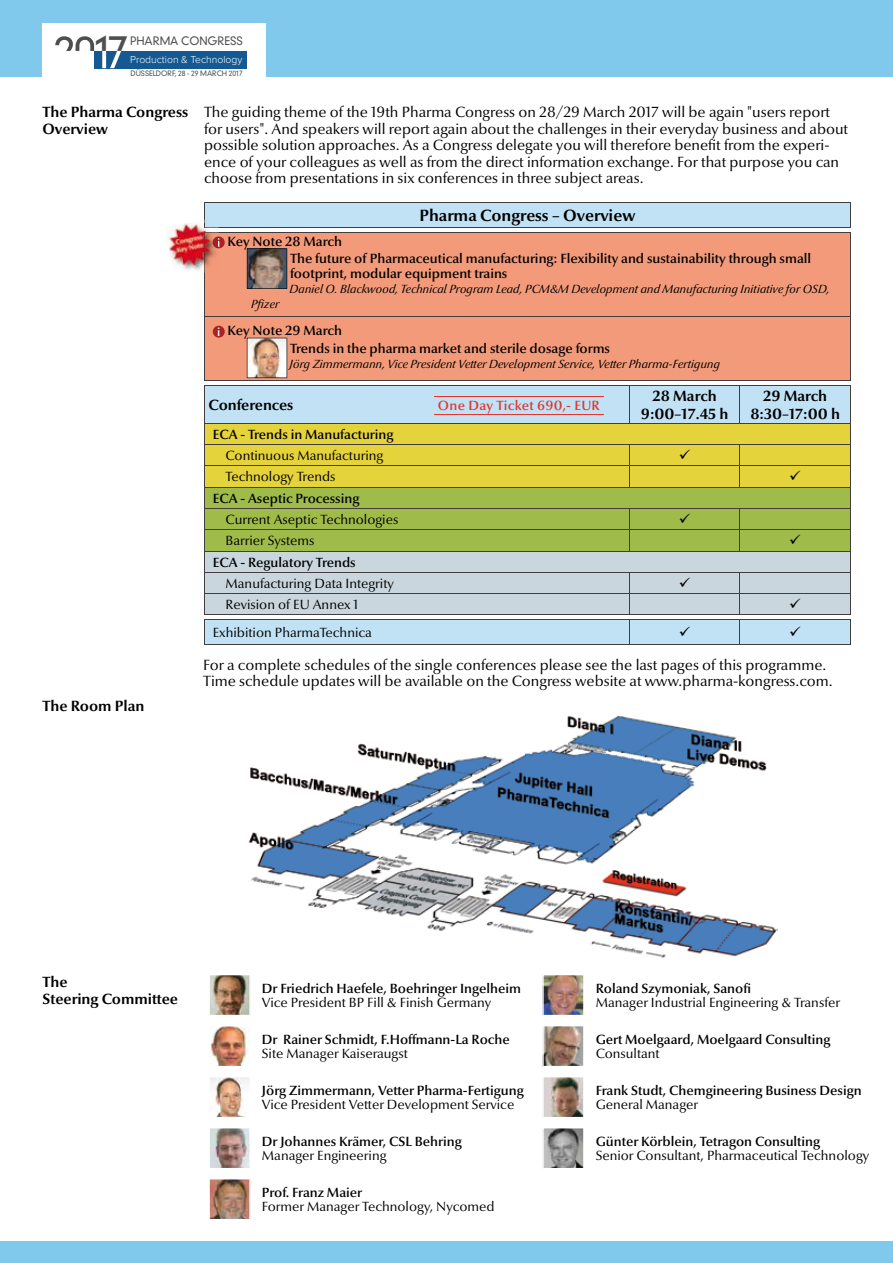
<style>
.page{position:relative;width:893px;height:1263px;background:#fff}
.page>*{position:absolute;margin:0;border:0;box-sizing:border-box;transform-origin:0 0}
.t1{font:300 43.2px "DIN Neuzeit Grotesk Std";color:#504f4f}
.t2{font:700 16.5px "Optima Nova LT";color:#000}
.t3{font:15px/16.5px "Optima Nova LT";color:#000}
.t4{font:700 15px/16.5px "Optima Nova LT";color:#000}
.t5{font:600 13.5px/17.1px "Optima Nova LT";color:#000}
.t6{font:13.5px "Optima Nova LT";color:#000}
.t7{font:600 13.5px "Optima Nova LT";letter-spacing:.02em;color:#e5352d}
.t8{font:italic 12px "Optima Nova LT";color:#000}
.t9{font:300 11.4px "DIN Neuzeit Grotesk Std";letter-spacing:-.005em;color:#4f4f4f}
.t10{font:300 10.5px "Proxima Nova";color:#fff}
.t11{font:300 7.2px "DIN Neuzeit Grotesk Std";letter-spacing:-.005em;color:#4f4f4f}
.s1{font-size:12px;color:#fff}
</style>
<div class="page">
<div style="left:0;top:1242px;width:893px;height:21px;background:#81c9ec"></div>
<div style="left:0;top:0;width:893px;height:77px;background:#81c9ec"></div>
<div style="left:205px;top:203px;width:645px;height:220px;background:#c1e2f5"></div>
<svg style="left:205px;top:228px;width:645px;height:157px"></svg>
<div style="left:205px;top:233px;width:645px;height:147px;background:#f29a79"></div>
<hr style="left:204px;top:232px;width:425px;height:1px;background:#433e3d">
<hr style="left:204px;top:232px;width:1px;height:85px;background:#433e3d">
<hr style="left:629px;top:232px;width:111px;height:1px;background:#433e3d">
<hr style="left:740px;top:232px;width:111px;height:1px;background:#433e3d">
<hr style="left:850px;top:232px;width:1px;height:85px;background:#433e3d">
<hr style="left:204px;top:317px;width:425px;height:1px;background:#433e3d">
<hr style="left:204px;top:317px;width:1px;height:63px;background:#433e3d">
<hr style="left:629px;top:317px;width:111px;height:1px;background:#433e3d">
<hr style="left:740px;top:317px;width:111px;height:1px;background:#433e3d">
<hr style="left:850px;top:317px;width:1px;height:63px;background:#433e3d">
<hr style="left:204px;top:380px;width:425px;height:1px;background:#433e3d">
<hr style="left:629px;top:380px;width:111px;height:1px;background:#433e3d">
<hr style="left:740px;top:380px;width:111px;height:1px;background:#433e3d">
<hr style="left:204px;top:385px;width:425px;height:1px;background:#433e3d">
<hr style="left:204px;top:385px;width:1px;height:38px;background:#433e3d">
<hr style="left:629px;top:385px;width:111px;height:1px;background:#433e3d">
<hr style="left:629px;top:385px;width:1px;height:38px;background:#433e3d">
<hr style="left:740px;top:385px;width:111px;height:1px;background:#433e3d">
<hr style="left:740px;top:385px;width:1px;height:38px;background:#433e3d">
<hr style="left:850px;top:385px;width:1px;height:38px;background:#433e3d">
<hr style="left:204px;top:645px;width:425px;height:1px;background:#433e3d">
<hr style="left:629px;top:645px;width:111px;height:1px;background:#433e3d">
<hr style="left:740px;top:645px;width:111px;height:1px;background:#433e3d">
<hr style="left:204px;top:202px;width:425px;height:1px;background:#433e3d">
<hr style="left:629px;top:202px;width:111px;height:1px;background:#433e3d">
<hr style="left:740px;top:202px;width:111px;height:1px;background:#433e3d">
<svg style="left:850px;top:203px;width:1px;height:24px"></svg>
<hr style="left:204px;top:227px;width:425px;height:1px;background:#433e3d">
<hr style="left:629px;top:227px;width:111px;height:1px;background:#433e3d">
<hr style="left:740px;top:227px;width:111px;height:1px;background:#433e3d">
<div style="left:213px;top:236px;width:12px;height:12px;background:#aa2224;border-radius:50%"></div>
<svg style="left:247px;top:248px;width:40px;height:41px"></svg>
<div style="left:213px;top:326px;width:12px;height:12px;background:#aa2224;border-radius:50%"></div>
<svg style="left:247px;top:338px;width:40px;height:40px"></svg>
<hr style="left:434px;top:396px;width:170px;height:1px;background:#e5352d">
<hr style="left:434px;top:414px;width:170px;height:1px;background:#e5352d">
<div style="left:43px;top:24px;width:223px;height:62px;background:#fff"></div>
<div style="left:94px;top:51px;width:153px;height:17px;background:#155993"></div>
<svg style="left:55px;top:36px;width:39px;height:15px"></svg>
<svg style="left:102px;top:51px;width:4px;height:17px"></svg>
<svg style="left:110px;top:51px;width:11px;height:17px"></svg>
<img style="left:205px;top:248px;width:13px;height:25px">
<img style="left:165px;top:228px;width:4px;height:13px">
<img style="left:169px;top:223px;width:35px;height:47px">
<img style="left:204px;top:248px;width:12px;height:15px">
<svg style="left:204px;top:203px;width:15px;height:45px"></svg>
<svg style="left:210px;top:975px;width:40px;height:40px"></svg>
<img style="left:210px;top:1026px;width:39px;height:40px">
<svg style="left:210px;top:1077px;width:39px;height:40px"></svg>
<svg style="left:210px;top:1128px;width:40px;height:40px"></svg>
<svg style="left:209px;top:1178px;width:42px;height:42px"></svg>
<img style="left:542px;top:974px;width:42px;height:42px">
<svg style="left:542px;top:1026px;width:42px;height:41px"></svg>
<svg style="left:543px;top:1077px;width:41px;height:40px"></svg>
<svg style="left:542px;top:1127px;width:42px;height:42px"></svg>
<img style="left:249px;top:715px;width:528px;height:243px">
<svg style="left:204px;top:423px;width:647px;height:222px"></svg>
<h1 class="t1" style="left:94px;top:26px;width:36px">17</h1>
<p class="t9" style="left:130px;top:34px;width:114px">PHARMA CONGRESS</p>
<p class="t11" style="left:131px;top:69px;width:114px">DÜSSELDORF, 28 - 29 MARCH 2017</p>
<p class="t10" style="left:130px;top:55px;width:114px">Production &amp; Technology</p>
<p class="t4" style="left:43px;top:104px;width:147px">The Pharma Congress<br>Overview</p>
<p class="t4" style="left:43px;top:698px;width:104px">The Room Plan</p>
<p class="t3" style="left:204px;top:104px;width:645px">The guiding theme of the 19th Pharma Congress on 28/29 March 2017 will be again "users report for users". And speakers will report again about the challenges in their everyday business and about possible solution approaches. As a Congress delegate you will therefore benefit from the experi&shy;ence of your colleagues as well as from the direct information exchange. For that purpose you can choose from presentations in six conferences in three subject areas.</p>
<p class="t2" style="left:419px;top:206px;width:218px">Pharma Congress – Overview</p>
<p class="t5" style="left:290px;top:233px;width:523px;text-indent:-73px"><span class="s1">i</span> Key Note 28 March<br>The future of Pharmaceutical manufacturing: Flexibility and sustainability through small</p>
<p class="t5" style="left:290px;top:265px;width:219px">footprint, modular equipment trains</p>
<p class="t8" style="left:290px;top:282px;width:542px">Daniel O. Blackwood, Technical Program Lead, PCM&amp;M Development and Manufacturing Initiative for OSD,</p>
<p class="t8" style="left:251px;top:297px;width:30px">Pfizer</p>
<p class="t5" style="left:290px;top:323px;width:322px;text-indent:-73px"><span class="s1">i</span> Key Note 29 March<br>Trends in the pharma market and sterile dosage forms</p>
<p class="t8" style="left:290px;top:357px;width:432px">Jörg Zimmermann, Vice President Vetter Development Service, Vetter Pharma-Fertigung</p>
<p class="t4" style="left:209px;top:397px;width:86px">Conferences</p>
<p class="t4" style="left:641px;top:387px;width:89px;line-height:18px;text-align:center">28 March<br>9:00–17.45 h</p>
<p class="t4" style="left:750px;top:387px;width:91px;line-height:18px;text-align:center">29 March<br>8:30–17:00 h</p>
<p class="t5" style="left:213px;top:426px;width:182px">ECA - Trends in Manufacturing</p>
<p class="t6" style="left:226px;top:448px;width:159px">Continuous Manufacturing</p>
<p class="t6" style="left:226px;top:469px;width:112px">Technology Trends</p>
<p class="t5" style="left:213px;top:490px;width:148px">ECA - Aseptic Processing</p>
<p class="t6" style="left:226px;top:512px;width:174px">Current Aseptic Technologies</p>
<p class="t6" style="left:226px;top:533px;width:91px">Barrier Systems</p>
<p class="t5" style="left:213px;top:554px;width:144px">ECA - Regulatory Trends</p>
<p class="t6" style="left:226px;top:575px;width:170px">Manufacturing Data Integrity</p>
<p class="t6" style="left:226px;top:597px;width:134px">Revision of EU Annex 1</p>
<p class="t6" style="left:213px;top:625px;width:161px">Exhibition PharmaTechnica</p>
<p class="t7" style="left:438px;top:397px;width:163px">One Day Ticket 690,- EUR</p>
<p class="t3" style="left:203px;top:656px;width:631px">For a complete schedules of the single conferences please see the last pages of this programme.<br>Time schedule updates will be available on the Congress website at www.pharma-kongress.com.</p>
<p class="t4" style="left:43px;top:974px;width:137px">The<br>Steering Committee</p>
<p class="t5" style="left:262px;top:980px;width:261px">Dr Friedrich Haefele, Boehringer Ingelheim</p>
<p class="t6" style="left:262px;top:994px;width:231px">Vice President BP Fill &amp; Finish Germany</p>
<p class="t5" style="left:262px;top:1031px;width:249px">Dr Rainer Schmidt, F.Hoffmann-La Roche</p>
<p class="t6" style="left:262px;top:1045px;width:147px">Site Manager Kaiseraugst</p>
<p class="t5" style="left:262px;top:1082px;width:263px">Jörg Zimmermann, Vetter Pharma-Fertigung</p>
<p class="t6" style="left:262px;top:1096px;width:254px">Vice President Vetter Development Service</p>
<p class="t5" style="left:262px;top:1133px;width:201px">Dr Johannes Krämer, CSL Behring</p>
<p class="t6" style="left:262px;top:1147px;width:126px">Manager Engineering</p>
<p class="t5" style="left:262px;top:1184px;width:102px">Prof. Franz Maier</p>
<p class="t6" style="left:262px;top:1198px;width:234px">Former Manager Technology, Nycomed</p>
<p class="t5" style="left:596px;top:980px;width:157px">Roland Szymoniak, Sanofi</p>
<p class="t6" style="left:596px;top:994px;width:246px">Manager Industrial Engineering &amp; Transfer</p>
<p class="t5" style="left:596px;top:1031px;width:236px">Gert Moelgaard, Moelgaard Consulting</p>
<p class="t6" style="left:596px;top:1045px;width:65px">Consultant</p>
<p class="t5" style="left:596px;top:1082px;width:267px">Frank Studt, Chemgineering Business Design</p>
<p class="t6" style="left:596px;top:1096px;width:104px">General Manager</p>
<p class="t5" style="left:596px;top:1133px;width:226px">Günter Körblein, Tetragon Consulting</p>
<p class="t6" style="left:596px;top:1147px;width:275px">Senior Consultant, Pharmaceutical Technology</p>
</div>
